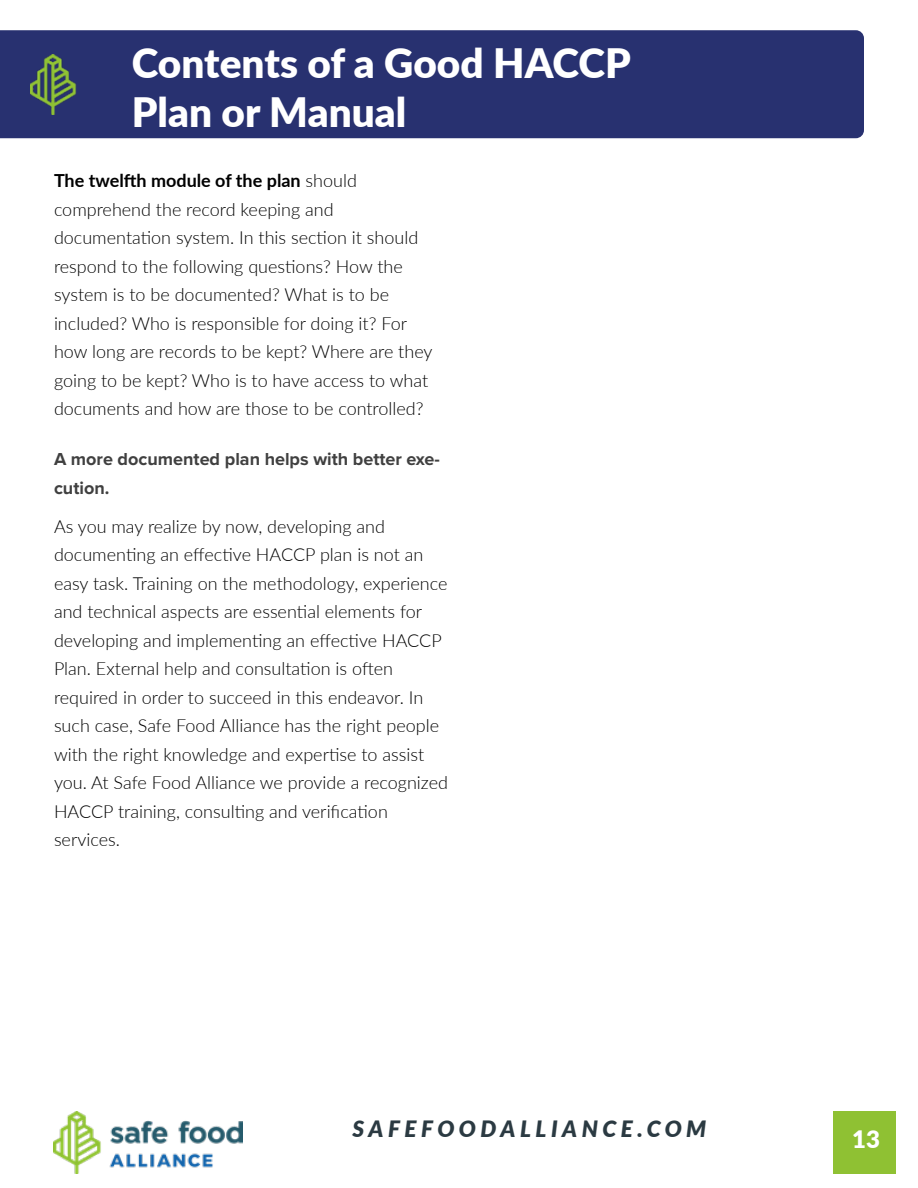
<style>
.page{position:relative;width:918px;height:1188px;background:#fff}
.page>*{position:absolute;margin:0;border:0;box-sizing:border-box;transform-origin:0 0}
.t1{font:900 40.5px/48.6px "Lato";color:#fff}
.t2{font:900 24px "Lato";color:#fff}
.t3{font:italic 900 22.5px "Lato";letter-spacing:.2em;color:#2b3a42}
.t4{font:300 18px/28.5px "Lato";color:#000}
.t5{font:700 18px/28.5px "Proxima Nova";color:#404040}
.s1{font-weight:700}
</style>
<div class="page">
<img style="left:54px;top:1111px;width:188px;height:63px">
<div style="left:834px;top:1111px;width:62px;height:63px;background:#8fc133"></div>
<div style="left:0;top:30px;width:864px;height:108px;background:#283170"></div>
<img style="left:30px;top:54px;width:48px;height:60px">
<h1 class="t1" style="left:132px;top:37px;width:501px">Contents of a Good HACCP<br>Plan or Manual</h1>
<p class="t4" style="left:54px;top:166px;width:380px"><span class="s1">The twelfth module of the plan</span> should comprehend the record keeping and documentation system. In this section it should respond to the following questions? How the system is to be documented? What is to be included? Who is responsible for doing it? For how long are records to be kept? Where are they going to be kept? Who is to have access to what documents and how are those to be controlled?</p>
<p class="t5" style="left:54px;top:446px;width:387px">A more documented plan helps with better exe&shy;cution.</p>
<p class="t4" style="left:54px;top:511px;width:396px">As you may realize by now, developing and documenting an effective HACCP plan is not an easy task. Training on the methodology, experience and technical aspects are essential elements for developing and implementing an effective HACCP Plan. External help and consultation is often required in order to succeed in this endeavor. In such case, Safe Food Alliance has the right people with the right knowledge and expertise to assist you. At Safe Food Alliance we provide a recognized HACCP training, consulting and verification services.</p>
<p class="t3" style="left:353px;top:1111px;width:355px">SAFEFOODALLIANCE.COM</p>
<h2 class="t2" style="left:852px;top:1121px;width:29px">13</h2>
</div>
